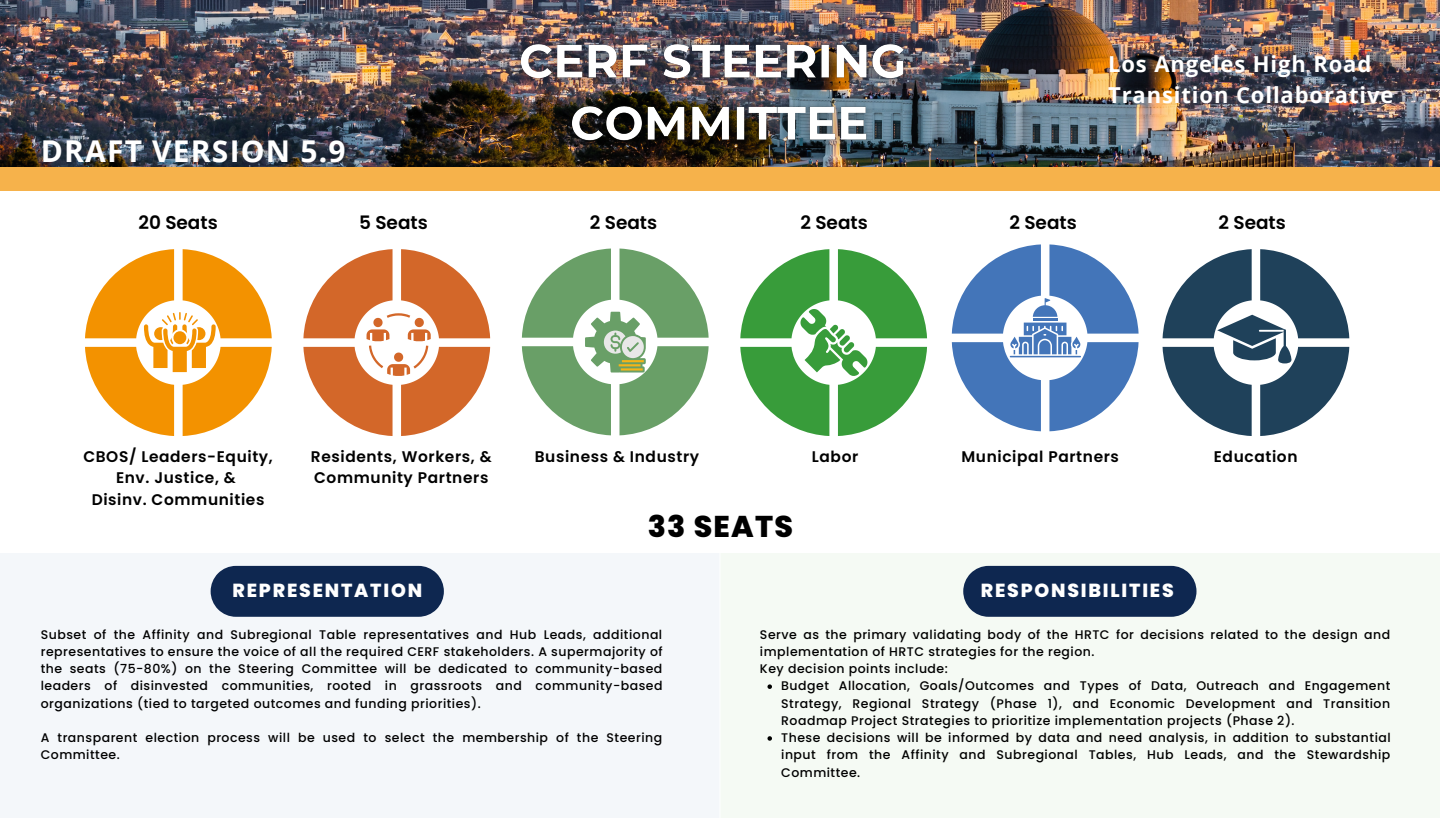
<style>
.page{position:relative;width:1440px;height:818px;background:#fff}
.page>*{position:absolute;margin:0;border:0;box-sizing:border-box;transform-origin:0 0}
.t1{font:700 30px "Open Sans";letter-spacing:.04em;color:#fff}
.t2{font:800 30px "Poppins";letter-spacing:.04em;color:#000}
.t3{font:700 22px "Open Sans";letter-spacing:.04em;color:#fff}
.t4{font:800 18.9px "Poppins";letter-spacing:.095em;color:#fff}
.t5{font:600 18.5px "Poppins";color:#000}
.t6{font:600 15.4px/21.6px "Poppins";letter-spacing:.04em;color:#000;text-align:center}
.t7{font:500 12.5px/17.2px "Poppins";letter-spacing:.04em;color:#000;text-align:justify}
</style>
<div class="page">
<div style="left:720px;top:553px;width:720px;height:264px;background:#f5faf4"></div>
<div style="left:0;top:553px;width:720px;height:264px;background:#f4f7fa"></div>
<div style="left:211px;top:566px;width:233px;height:50px;background:#0e2750"></div>
<div style="left:963px;top:566px;width:234px;height:50px;background:#0e2750"></div>
<hr style="left:720px;top:499px;width:1px;height:318px;background:#fff">
<div style="left:0;top:130px;width:1440px;height:61px;background:#f6b24b"></div>
<svg style="left:85px;top:249px;width:187px;height:187px"></svg>
<svg style="left:522px;top:248px;width:187px;height:187px"></svg>
<svg style="left:740px;top:249px;width:187px;height:187px"></svg>
<svg style="left:952px;top:244px;width:187px;height:187px"></svg>
<hr style="left:1010px;top:356px;width:71px;height:1px;background:#4375b9">
<svg style="left:1163px;top:249px;width:186px;height:187px"></svg>
<svg style="left:303px;top:249px;width:187px;height:187px"></svg>
<img style="left:0;top:0;width:1440px;height:166px">
<svg style="left:767px;top:684px;width:5px;height:5px"></svg>
<svg style="left:767px;top:736px;width:5px;height:4px"></svg>
<img style="left:503px;top:18px;width:434px;height:149px">
<p class="t1" style="left:41px;top:130px;width:306px">DRAFT VERSION 5.9</p>
<p class="t3" style="left:1108px;top:48px;width:265px">Los Angeles High Road</p>
<p class="t3" style="left:1108px;top:79px;width:287px">Transition Collaborative</p>
<p class="t5" style="left:138px;top:209px;width:81px">20 Seats</p>
<p class="t5" style="left:359px;top:209px;width:70px">5 Seats</p>
<p class="t5" style="left:590px;top:209px;width:69px">2 Seats</p>
<p class="t5" style="left:800px;top:209px;width:69px">2 Seats</p>
<p class="t5" style="left:1009px;top:209px;width:69px">2 Seats</p>
<p class="t5" style="left:1218px;top:209px;width:69px">2 Seats</p>
<p class="t6" style="left:83px;top:445px;width:191px">CBOS/ Leaders-Equity,<br>Env. Justice, &amp;</p>
<p class="t6" style="left:92px;top:488px;width:174px">Disinv. Communities</p>
<p class="t6" style="left:311px;top:445px;width:182px;text-align:left">Residents, Workers, &amp;<br>Community Partners</p>
<p class="t6" style="left:535px;top:445px;width:166px">Business &amp; Industry</p>
<p class="t6" style="left:812px;top:445px;width:48px">Labor</p>
<p class="t6" style="left:961px;top:445px;width:159px">Municipal Partners</p>
<p class="t6" style="left:1214px;top:445px;width:85px">Education</p>
<p class="t2" style="left:648px;top:505px;width:147px">33 SEATS</p>
<p class="t4" style="left:233px;top:577px;width:191px">REPRESENTATION</p>
<p class="t4" style="left:981px;top:577px;width:195px">RESPONSIBILITIES</p>
<p class="t7" style="left:41px;top:625px;width:623px">Subset of the Affinity and Subregional Table representatives and Hub Leads, additional representatives to ensure the voice of all the required CERF stakeholders. A supermajority of the seats (75-80%) on the Steering Committee will be dedicated to community-based leaders of disinvested communities, rooted in grassroots and community-based organizations (tied to targeted outcomes and funding priorities).</p>
<p class="t7" style="left:41px;top:729px;width:623px">A transparent election process will be used to select the membership of the Steering<br>Committee.</p>
<p class="t7" style="left:760px;top:625px;width:632px">Serve as the primary validating body of the HRTC for decisions related to the design and implementation of HRTC strategies for the region.</p>
<p class="t7" style="left:760px;top:660px;width:189px">Key decision points include:</p>
<p class="t7" style="left:781px;top:677px;width:611px">Budget Allocation, Goals/Outcomes and Types of Data, Outreach and Engagement Strategy, Regional Strategy (Phase 1), and Economic Development and Transition Roadmap Project Strategies to prioritize implementation projects (Phase 2).</p>
<p class="t7" style="left:781px;top:729px;width:611px">These decisions will be informed by data and need analysis, in addition to substantial input from the Affinity and Subregional Tables, Hub Leads, and the Stewardship Committee.</p>
</div>
